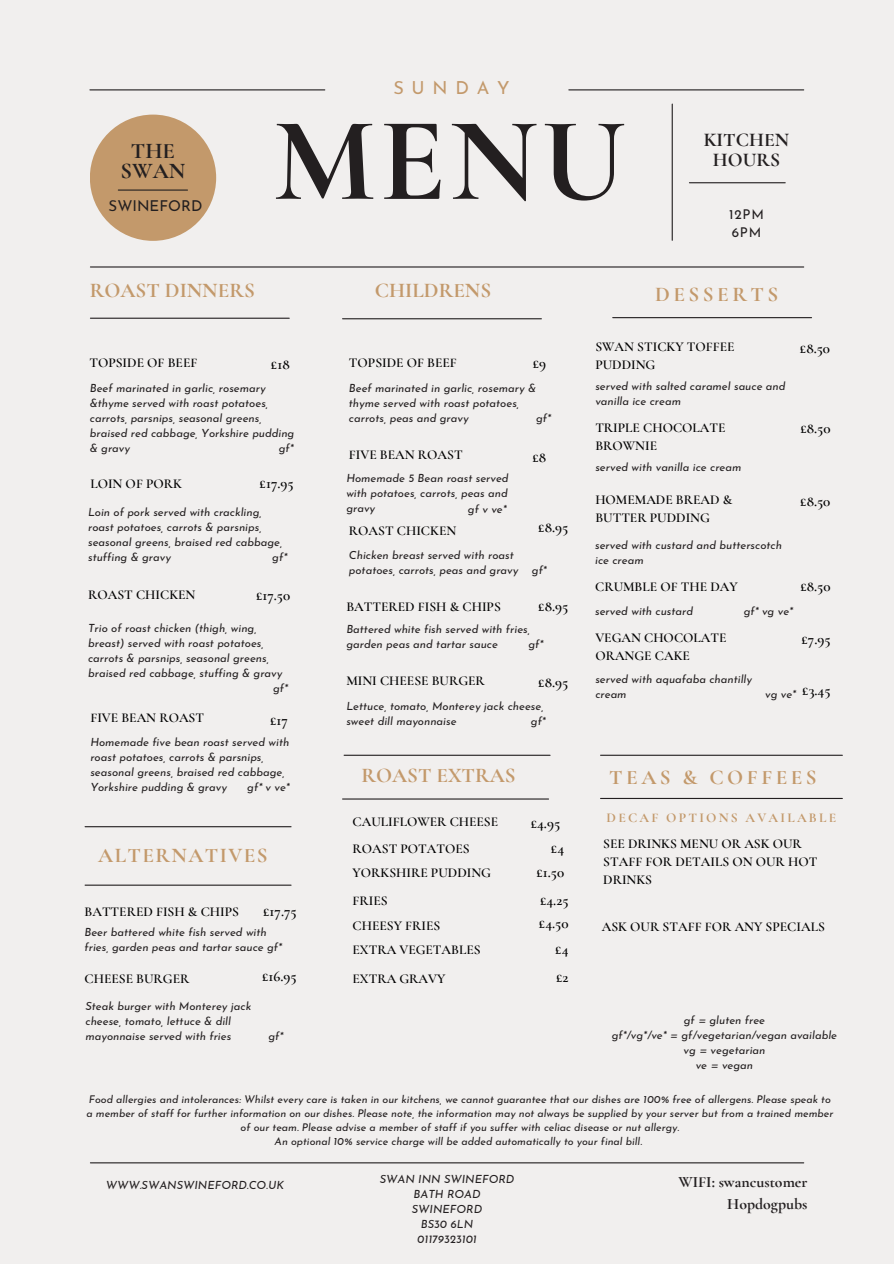
<style>
.page{position:relative;width:894px;height:1264px;background:#fff}
.page>*{position:absolute;margin:0;border:0;box-sizing:border-box;transform-origin:0 0}
.t1{font:700 120px "Cormorant Garamond";color:#231f20}
.t2{font:700 22.5px/20.2px "Cormorant Garamond";color:#231f20;text-align:center}
.t3{font:700 21px "Cormorant Garamond";color:#c3996b}
.t4{font:700 21px "Cormorant Garamond";letter-spacing:.165em;color:#c3996b}
.t5{font:700 21px "Cormorant Garamond";letter-spacing:.065em;color:#c3996b}
.t6{font:700 19.5px/20.2px "Cormorant Garamond";color:#231f20;text-align:center}
.t7{font:18px "Josefin Sans";letter-spacing:.43em;color:#c3996b}
.t8{font:700 15.75px "Cormorant Garamond";color:#231f20}
.t9{font:600 15px "Cormorant Garamond";color:#000}
.t10{font:15px "Josefin Sans";color:#231f20}
.t11{font:600 13.5px/18px "Cormorant Garamond";color:#000}
.t12{font:700 13.5px "Cormorant Garamond";letter-spacing:.165em;color:#c3996b}
.t13{font:13.5px "Josefin Sans";letter-spacing:.06em;color:#231f20}
.t14{font:italic 11.25px/15px "Josefin Sans";color:#231f20}
.t15{font:italic 10.65px/14.2px "Josefin Sans";color:#231f20;text-align:center}
</style>
<div class="page">
<div style="left:0;top:0;width:893px;height:1263px;background:#f1efee"></div>
<hr style="left:90px;top:89px;width:235px;height:1px;background:#231f20">
<hr style="left:568px;top:89px;width:235px;height:1px;background:#231f20">
<hr style="left:90px;top:266px;width:713px;height:1px;background:#231f20">
<hr style="left:90px;top:317px;width:199px;height:2px;background:#231f20">
<hr style="left:671px;top:104px;width:1px;height:136px;background:#231f20">
<hr style="left:689px;top:182px;width:96px;height:1px;background:#231f20">
<div style="left:90px;top:115px;width:126px;height:126px;background:#c3996b;border-radius:50%"></div>
<hr style="left:118px;top:189px;width:69px;height:2px;background:#231f20">
<hr style="left:342px;top:318px;width:199px;height:1px;background:#231f20">
<hr style="left:342px;top:798px;width:206px;height:1px;background:#231f20">
<hr style="left:612px;top:317px;width:199px;height:1px;background:#231f20">
<hr style="left:85px;top:826px;width:206px;height:1px;background:#231f20">
<hr style="left:85px;top:884px;width:206px;height:1px;background:#231f20">
<hr style="left:344px;top:754px;width:206px;height:1px;background:#231f20">
<hr style="left:90px;top:1162px;width:713px;height:1px;background:#231f20">
<hr style="left:600px;top:798px;width:242px;height:1px;background:#231f20">
<hr style="left:600px;top:754px;width:242px;height:1px;background:#231f20">
<p class="t2" style="left:121px;top:140px;width:66px">THE<br>SWAN</p>
<p class="t10" style="left:109px;top:199px;width:95px">SWINEFORD</p>
<h1 class="t7" style="left:393px;top:80px;width:118px">SUNDAY</h1>
<h4 class="t1" style="left:273px;top:88px;width:354px">MENU</h4>
<h2 class="t3" style="left:90px;top:278px;width:166px">ROAST DINNERS</h2>
<p class="t3" style="left:375px;top:278px;width:118px">CHILDRENS</p>
<h2 class="t6" style="left:703px;top:129px;width:87px">KITCHEN<br>HOURS</h2>
<h6 class="t13" style="left:728px;top:208px;width:36px">12PM</h6>
<h3 class="t13" style="left:731px;top:226px;width:31px">6PM</h3>
<h5 class="t4" style="left:655px;top:282px;width:124px">DESSERTS</h5>
<h2 class="t11" style="left:89px;top:353px;width:109px">TOPSIDE OF BEEF</h2>
<h2 class="t9" style="left:271px;top:355px;width:20px">£18</h2>
<h5 class="t14" style="left:90px;top:381px;width:206px">Beef marinated in garlic, rosemary &amp;thyme served with roast potatoes, carrots, parsnips, seasonal greens, braised red cabbage, Yorkshire pudding &amp; gravy</h5>
<h5 class="t14" style="left:279px;top:441px;width:16px">gf*</h5>
<p class="t11" style="left:90px;top:474px;width:93px">LOIN OF PORK</p>
<p class="t9" style="left:259px;top:473px;width:36px">£17.95</p>
<p class="t14" style="left:88px;top:506px;width:196px">Loin of pork served with crackling, roast potatoes, carrots &amp; parsnips, seasonal greens, braised red cabbage, stuffing &amp; gravy</p>
<p class="t14" style="left:272px;top:551px;width:16px">gf*</p>
<p class="t11" style="left:88px;top:586px;width:109px">ROAST CHICKEN</p>
<p class="t9" style="left:256px;top:586px;width:36px">£17.50</p>
<h5 class="t14" style="left:88px;top:621px;width:196px">Trio of roast chicken (thigh, wing, breast) served with roast potatoes, carrots &amp; parsnips, seasonal greens, braised red cabbage, stuffing &amp; gravy</h5>
<p class="t14" style="left:273px;top:681px;width:16px">gf*</p>
<p class="t11" style="left:90px;top:709px;width:115px">FIVE BEAN ROAST</p>
<h5 class="t9" style="left:270px;top:710px;width:19px">£17</h5>
<h5 class="t14" style="left:90px;top:735px;width:200px">Homemade five bean roast served with roast potatoes, carrots &amp; parsnips, seasonal greens, braised red cabbage, Yorkshire pudding &amp; gravy</h5>
<h5 class="t14" style="left:247px;top:780px;width:44px">gf* v ve*</h5>
<p class="t5" style="left:98px;top:843px;width:171px">ALTERNATIVES</p>
<p class="t11" style="left:84px;top:902px;width:156px">BATTERED FISH &amp; CHIPS</p>
<h5 class="t14" style="left:84px;top:925px;width:199px">Beer battered white fish served with fries, garden peas and tartar sauce gf*</h5>
<h2 class="t11" style="left:84px;top:969px;width:106px">CHEESE BURGER</h2>
<p class="t9" style="left:263px;top:901px;width:35px">£17.75</p>
<h5 class="t9" style="left:262px;top:967px;width:36px">£16.95</h5>
<p class="t14" style="left:85px;top:999px;width:167px">Steak burger with Monterey jack cheese, tomato, lettuce &amp; dill mayonnaise served with fries</p>
<p class="t14" style="left:268px;top:1029px;width:16px">gf*</p>
<h5 class="t11" style="left:349px;top:353px;width:109px">TOPSIDE OF BEEF</h5>
<p class="t9" style="left:532px;top:354px;width:15px">£9</p>
<p class="t14" style="left:349px;top:381px;width:188px">Beef marinated in garlic, rosemary &amp; thyme served with roast potatoes, carrots, peas and gravy</p>
<p class="t14" style="left:536px;top:411px;width:16px">gf*</p>
<h5 class="t11" style="left:349px;top:446px;width:115px">FIVE BEAN ROAST</h5>
<h5 class="t9" style="left:532px;top:448px;width:15px">£8</h5>
<p class="t14" style="left:346px;top:472px;width:164px;text-align:justify">Homemade 5 Bean roast served with potatoes, carrots, peas and gravy</p>
<h5 class="t14" style="left:349px;top:548px;width:199px">Chicken breast served with roast potatoes, carrots, peas and gravy gf*</h5>
<p class="t11" style="left:346px;top:597px;width:156px">BATTERED FISH &amp; CHIPS</p>
<p class="t14" style="left:346px;top:623px;width:185px">Battered white fish served with fries, garden peas and tartar sauce</p>
<p class="t14" style="left:468px;top:503px;width:40px">gf v ve*</p>
<p class="t11" style="left:349px;top:522px;width:109px">ROAST CHICKEN</p>
<p class="t9" style="left:538px;top:518px;width:31px">£8.95</p>
<p class="t9" style="left:538px;top:597px;width:31px">£8.95</p>
<p class="t14" style="left:528px;top:638px;width:16px">gf*</p>
<h5 class="t11" style="left:346px;top:672px;width:140px">MINI CHEESE BURGER</h5>
<p class="t14" style="left:346px;top:699px;width:199px">Lettuce, tomato, Monterey jack cheese, sweet dill mayonnaise</p>
<p class="t9" style="left:538px;top:672px;width:31px">£8.95</p>
<p class="t14" style="left:530px;top:714px;width:16px">gf*</p>
<h5 class="t3" style="left:361px;top:762px;width:156px">ROAST EXTRAS</h5>
<p class="t11" style="left:352px;top:813px;width:147px">CAULIFLOWER CHEESE</p>
<p class="t11" style="left:352px;top:839px;width:119px">ROAST POTATOES</p>
<h5 class="t9" style="left:530px;top:814px;width:31px">£4.95</h5>
<p class="t9" style="left:550px;top:839px;width:15px">£4</p>
<p class="t11" style="left:352px;top:864px;width:140px">YORKSHIRE PUDDING</p>
<h5 class="t9" style="left:536px;top:863px;width:29px">£1.50</h5>
<p class="t11" style="left:352px;top:891px;width:37px">FRIES</p>
<p class="t9" style="left:540px;top:891px;width:30px">£4.25</p>
<p class="t11" style="left:352px;top:917px;width:89px">CHEESY FRIES</p>
<h5 class="t9" style="left:538px;top:914px;width:31px">£4.50</h5>
<p class="t11" style="left:352px;top:940px;width:129px">EXTRA VEGETABLES</p>
<h5 class="t9" style="left:555px;top:940px;width:15px">£4</h5>
<p class="t9" style="left:556px;top:967px;width:14px">£2</p>
<p class="t11" style="left:352px;top:969px;width:94px">EXTRA GRAVY</p>
<p class="t11" style="left:595px;top:338px;width:141px">SWAN STICKY TOFFEE<br>PUDDING</p>
<h5 class="t14" style="left:595px;top:379px;width:192px">served with salted caramel sauce and vanilla ice cream</h5>
<p class="t9" style="left:799px;top:339px;width:32px">£8.50</p>
<p class="t11" style="left:595px;top:418px;width:132px">TRIPLE CHOCOLATE<br>BROWNIE</p>
<h5 class="t9" style="left:800px;top:419px;width:32px">£8.50</h5>
<h5 class="t14" style="left:595px;top:461px;width:148px">served with vanilla ice cream</h5>
<p class="t11" style="left:595px;top:491px;width:138px">HOMEMADE BREAD &amp;<br>BUTTER PUDDING</p>
<h5 class="t9" style="left:800px;top:492px;width:32px">£8.50</h5>
<p class="t14" style="left:595px;top:538px;width:188px">served with custard and butterscotch ice cream</p>
<h5 class="t11" style="left:595px;top:577px;width:144px">CRUMBLE OF THE DAY</h5>
<h2 class="t9" style="left:800px;top:577px;width:32px">£8.50</h2>
<p class="t14" style="left:595px;top:604px;width:99px">served with custard</p>
<p class="t14" style="left:743px;top:604px;width:51px">gf* vg ve*</p>
<p class="t11" style="left:595px;top:628px;width:133px">VEGAN CHOCOLATE<br>ORANGE CAKE</p>
<p class="t9" style="left:801px;top:630px;width:31px">£7.95</p>
<p class="t14" style="left:595px;top:673px;width:158px">served with aquafaba chantilly</p>
<p class="t14" style="left:595px;top:688px;width:33px">cream</p>
<p class="t14" style="left:764px;top:688px;width:32px">vg ve*</p>
<p class="t9" style="left:802px;top:681px;width:30px">£3.45</p>
<p class="t4" style="left:609px;top:764px;width:209px">TEAS &amp; COFFEES</p>
<p class="t12" style="left:606px;top:809px;width:231px">DECAF OPTIONS AVAILABLE</p>
<p class="t11" style="left:603px;top:834px;width:215px">SEE DRINKS MENU OR ASK OUR<br>STAFF FOR DETAILS ON OUR HOT<br>DRINKS</p>
<p class="t11" style="left:601px;top:917px;width:224px">ASK OUR STAFF FOR ANY SPECIALS</p>
<p class="t14" style="left:683px;top:1013px;width:83px">gf = gluten free</p>
<p class="t14" style="left:611px;top:1028px;width:227px">gf*/vg*/ve* = gf/vegetarian/vegan available</p>
<p class="t14" style="left:683px;top:1043px;width:83px">vg = vegetarian</p>
<p class="t14" style="left:695px;top:1058px;width:59px">ve = vegan</p>
<p class="t15" style="left:86px;top:1092px;width:748px">Food allergies and intolerances: Whilst every care is taken in our kitchens, we cannot guarantee that our dishes are 100% free of allergens. Please speak to a member of staff for further information on our dishes. Please note, the information may not always be supplied by your server but from a trained member of our team. Please advise a member of staff if you suffer with celiac disease or nut allergy.</p>
<p class="t15" style="left:274px;top:1135px;width:369px">An optional 10% service charge will be added automatically to your final bill.</p>
<p class="t14" style="left:106px;top:1178px;width:180px">WWW.SWANSWINEFORD.CO.UK</p>
<p class="t14" style="left:380px;top:1172px;width:136px">SWAN INN SWINEFORD</p>
<h2 class="t14" style="left:413px;top:1187px;width:68px">BATH ROAD</h2>
<p class="t14" style="left:412px;top:1202px;width:72px">SWINEFORD</p>
<h5 class="t14" style="left:421px;top:1217px;width:54px">BS30 6LN</h5>
<p class="t14" style="left:417px;top:1232px;width:61px">01179323101</p>
<p class="t8" style="left:678px;top:1172px;width:131px">WIFI: swancustomer</p>
<h5 class="t8" style="left:727px;top:1193px;width:82px">Hopdogpubs</h5>
</div>
